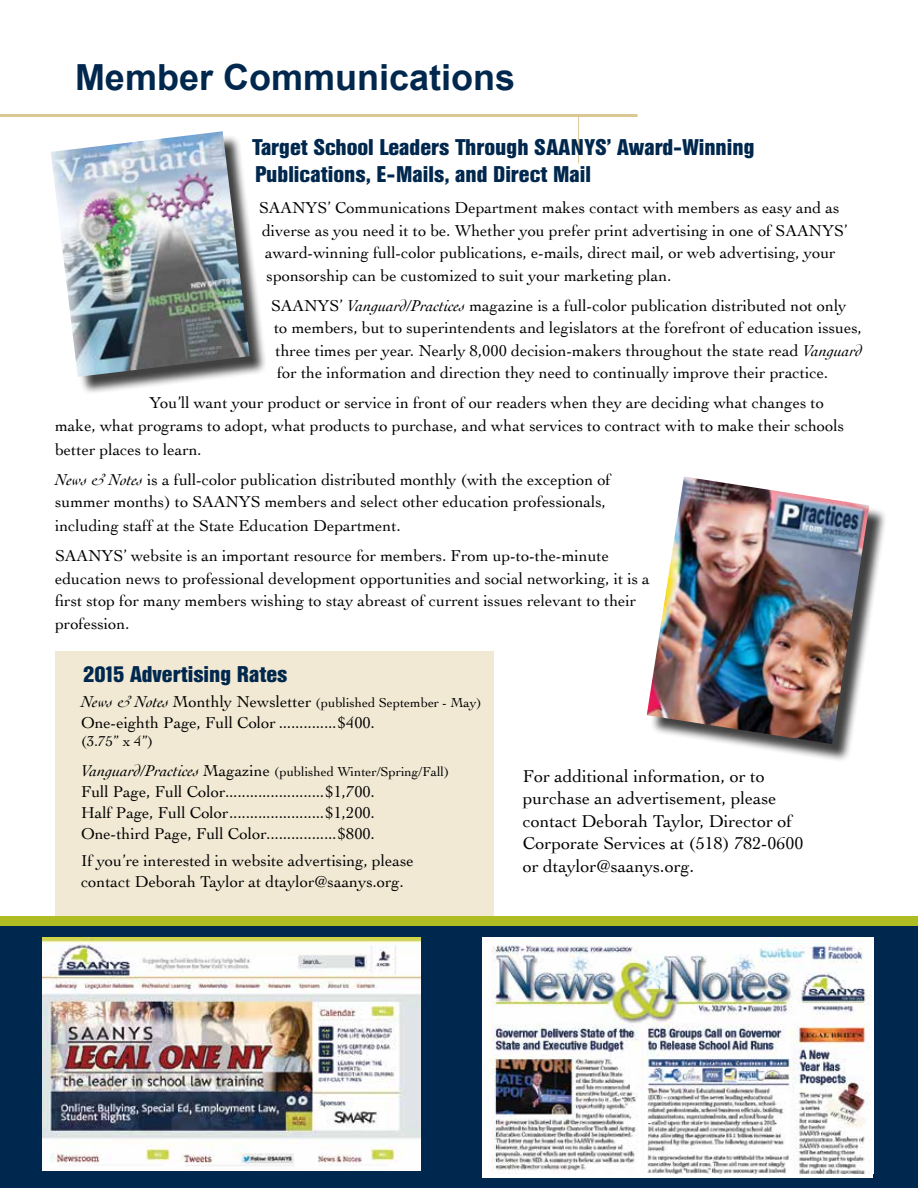
<style>
.page{position:relative;width:918px;height:1188px;background:#fff}
.page>*{position:absolute;margin:0;border:0;box-sizing:border-box;transform-origin:0 0}
.t1{font:700 36px "Arial";color:#00274d}
.t2{font:700 22.5px/27px "Helvetica Con BQ";color:#00274d}
.t3{font:18px/22.5px "Cochin";color:#000}
.t4{font:16.5px/22.5px "Cochin";color:#000}
.t5{font:15px "Cochin";color:#000}
.t6{font:13.5px "Cochin";color:#000}
.s1{font-style:italic}
.s2{font-style:italic;font-size:16.5px}
.s3{font-size:16.5px}
</style>
<div class="page">
<div style="left:55px;top:651px;width:439px;height:265px;background:#f1e9d4"></div>
<div style="left:0;top:925px;width:918px;height:263px;background:#00274d"></div>
<hr style="left:0;top:114px;width:638px;height:3px;background:#dac792">
<hr style="left:578px;top:115px;width:1px;height:49px;background:#dac792">
<div style="left:0;top:916px;width:918px;height:10px;background:#afbc22"></div>
<div style="left:482px;top:937px;width:391px;height:241px;background:#fff"></div>
<div style="left:650px;top:479px;width:238px;height:283px;background:#000;opacity:.75"></div>
<img style="left:647px;top:477px;width:222px;height:267px">
<div style="left:54px;top:134px;width:214px;height:261px;background:#000;opacity:.75"></div>
<img style="left:51px;top:131px;width:199px;height:246px">
<img style="left:42px;top:937px;width:378px;height:234px">
<img style="left:485px;top:941px;width:387px;height:233px">
<h1 class="t1" style="left:75px;top:54px;width:442px">Member Communications</h1>
<h2 class="t2" style="left:252px;top:135px;width:504px">Target School Leaders Through SAANYS’ Award-Winning<br>Publications, E-Mails, and Direct Mail</h2>
<p class="t4" style="left:259px;top:196px;width:590px">SAANYS’ Communications Department makes contact with members as easy and as diverse as you need it to be. Whether you prefer print advertising in one of SAANYS’ award-winning full-color publications, e-mails, direct mail, or web advertising, your sponsorship can be customized to suit your marketing plan.</p>
<p class="t4" style="left:271px;top:293px;width:593px">SAANYS’ <span class="s1">Vanguard/Practices</span> magazine is a full-color publication distributed not only to members, but to superintendents and legislators at the forefront of education issues, three times per year. Nearly 8,000 decision-makers throughout the state read <span class="s1">Vanguard </span>for the information and direction they need to continually improve their practice.</p>
<p class="t4" style="left:55px;top:391px;width:791px;text-indent:94px">You’ll want your product or service in front of our readers when they are deciding what changes to make, what programs to adopt, what products to purchase, and what services to contract with to make their schools</p>
<p class="t4" style="left:55px;top:434px;width:557px;line-height:30px">better places to learn.<br><span class="s1">News &amp; Notes</span> is a full-color publication distributed monthly (with the exception of</p>
<p class="t4" style="left:55px;top:489px;width:552px;line-height:24px">summer months) to SAANYS members and select other education professionals, including staff at the State Education Department.</p>
<p class="t4" style="left:55px;top:544px;width:596px">SAANYS’ website is an important resource for members. From up-to-the-minute education news to professional development opportunities and social networking, it is a first stop for many members wishing to stay abreast of current issues relevant to their profession.</p>
<h2 class="t2" style="left:83px;top:662px;width:206px">2015 Advertising Rates</h2>
<p class="t6" style="left:81px;top:694px;width:402px"><span class="s2">News &amp; Notes</span> <span class="s3">Monthly Newsletter</span> (published September - May)</p>
<p class="t4" style="left:81px;top:711px;width:295px">One-eighth Page, Full Color ..............$400.</p>
<p class="t5" style="left:81px;top:731px;width:74px">(3.75” x 4”)</p>
<p class="t6" style="left:81px;top:763px;width:370px"><span class="s2">Vanguard/Practices</span> <span class="s3">Magazine</span> (published Winter/Spring/Fall)</p>
<p class="t4" style="left:81px;top:781px;width:295px;line-height:21px;text-align:justify">Full Page, Full Color........................$1,700.<br>Half Page, Full Color.......................$1,200.<br>One-third Page, Full Color.................$800.</p>
<p class="t4" style="left:81px;top:850px;width:334px;line-height:21px">If you’re interested in website advertising, please contact Deborah Taylor at dtaylor@saanys.org.</p>
<p class="t3" style="left:523px;top:764px;width:282px">For additional information, or to purchase an advertisement, please contact Deborah Taylor, Director of Corporate Services at (518) 782-0600 or dtaylor@saanys.org.</p>
</div>
